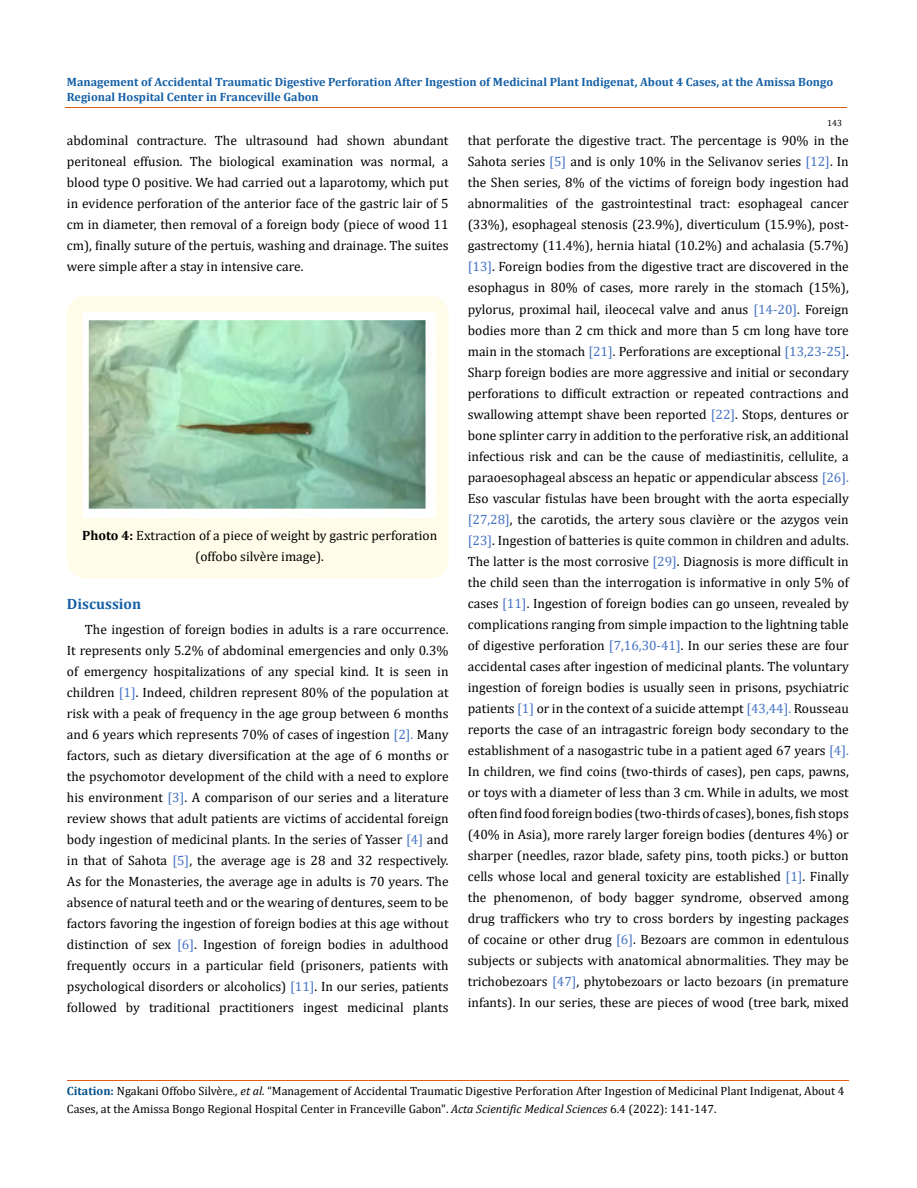
<style>
.page{position:relative;width:917px;height:1188px;background:#fff}
.page>*{position:absolute;margin:0;border:0;box-sizing:border-box;transform-origin:0 0}
.t1{font:700 15px "Cambria";color:#1560a6}
.t2{font:13.5px/21px "Cambria";color:#000;text-align:justify}
.t3{font:12px/18px "Cambria";color:#000}
.t4{font:700 12px/15px "Cambria";color:#1560a6}
.t5{font:9px "Cambria";color:#000}
.s1{font-weight:700}
.s2{color:#4472c4}
.s3{font-weight:700;color:#035089}
.s4{font-style:italic}
</style>
<div class="page">
<div style="left:67px;top:296px;width:381px;height:282px;background:#fffde9;border-radius:18px"></div>
<img style="left:83px;top:312px;width:353px;height:206px">
<hr style="left:65px;top:108px;width:782px;height:1px;background:#e05d1a">
<hr style="left:67px;top:1080px;width:781px;height:1px;background:#e05d1a">
<p class="t4" style="left:67px;top:74px;width:767px">Management of Accidental Traumatic Digestive Perforation After Ingestion of Medicinal Plant Indigenat, About 4 Cases, at the Amissa Bongo<br>Regional Hospital Center in Franceville Gabon</p>
<p class="t2" style="left:67px;top:130px;width:383px">abdominal contracture. The ultrasound had shown abundant peritoneal effusion. The biological examination was normal, a blood type O positive. We had carried out a laparotomy, which put in evidence perforation of the anterior face of the gastric lair of 5 cm in diameter, then removal of a foreign body (piece of wood 11 cm), finally suture of the pertuis, washing and drainage. The suites were simple after a stay in intensive care.</p>
<p class="t2" style="left:82px;top:525px;width:356px;text-align:center"><span class="s1">Photo 4:</span> Extraction of a piece of weight by gastric perforation (offobo silvère image).</p>
<p class="t1" style="left:67px;top:593px;width:76px">Discussion</p>
<p class="t2" style="left:67px;top:619px;width:383px;text-indent:18px">The ingestion of foreign bodies in adults is a rare occurrence.<br>It represents only 5.2% of abdominal emergencies and only 0.3% of emergency hospitalizations of any special kind. It is seen in children <span class="s2">[1]</span>. Indeed, children represent 80% of the population at risk with a peak of frequency in the age group between 6 months and 6 years which represents 70% of cases of ingestion <span class="s2">[2].</span> Many factors, such as dietary diversification at the age of 6 months or the psychomotor development of the child with a need to explore his environment <span class="s2">[3]</span>. A comparison of our series and a literature review shows that adult patients are victims of accidental foreign body ingestion of medicinal plants. In the series of Yasser <span class="s2">[4]</span> and in that of Sahota <span class="s2">[5]</span>, the average age is 28 and 32 respectively.<br>As for the Monasteries, the average age in adults is 70 years. The absence of natural teeth and or the wearing of dentures, seem to be factors favoring the ingestion of foreign bodies at this age without distinction of sex <span class="s2">[6]</span>. Ingestion of foreign bodies in adulthood frequently occurs in a particular field (prisoners, patients with psychological disorders or alcoholics) <span class="s2">[11]</span>. In our series, patients followed by traditional practitioners ingest medicinal plants</p>
<p class="t5" style="left:827px;top:118px;width:16px">143</p>
<p class="t2" style="left:468px;top:130px;width:382px">that perforate the digestive tract. The percentage is 90% in the Sahota series <span class="s2">[5]</span> and is only 10% in the Selivanov series <span class="s2">[12]</span>. In the Shen series, 8% of the victims of foreign body ingestion had abnormalities of the gastrointestinal tract: esophageal cancer (33%), esophageal stenosis (23.9%), diverticulum (15.9%), post&shy;gastrectomy (11.4%), hernia hiatal (10.2%) and achalasia (5.7%) <span class="s2">[13]</span>. Foreign bodies from the digestive tract are discovered in the esophagus in 80% of cases, more rarely in the stomach (15%), pylorus, proximal hail, ileocecal valve and anus <span class="s2">[14-20]</span>. Foreign bodies more than 2 cm thick and more than 5 cm long have tore main in the stomach <span class="s2">[21]</span>. Perforations are exceptional <span class="s2">[13,23-25]</span>.<br>Sharp foreign bodies are more aggressive and initial or secondary perforations to difficult extraction or repeated contractions and swallowing attempt shave been reported <span class="s2">[22]</span>. Stops, dentures or bone splinter carry in addition to the perforative risk, an additional infectious risk and can be the cause of mediastinitis, cellulite, a paraoesophageal abscess an hepatic or appendicular abscess <span class="s2">[26].<br></span>Eso vascular fistulas have been brought with the aorta especially <span class="s2">[27,28]</span>, the carotids, the artery sous clavière or the azygos vein <span class="s2">[23]</span>. Ingestion of batteries is quite common in children and adults.<br>The latter is the most corrosive <span class="s2">[29]</span>. Diagnosis is more difficult in the child seen than the interrogation is informative in only 5% of cases <span class="s2">[11]</span>. Ingestion of foreign bodies can go unseen, revealed by complications ranging from simple impaction to the lightning table of digestive perforation <span class="s2">[7,16,30-41]</span>. In our series these are four accidental cases after ingestion of medicinal plants. The voluntary ingestion of foreign bodies is usually seen in prisons, psychiatric patients <span class="s2">[1]</span> or in the context of a suicide attempt <span class="s2">[43,44].</span> Rousseau reports the case of an intragastric foreign body secondary to the establishment of a nasogastric tube in a patient aged 67 years <span class="s2">[4].<br></span>In children, we find coins (two-thirds of cases), pen caps, pawns, or toys with a diameter of less than 3 cm. While in adults, we most often find food foreign bodies (two-thirds of cases), bones, fish stops (40% in Asia), more rarely larger foreign bodies (dentures 4%) or sharper (needles, razor blade, safety pins, tooth picks.) or button cells whose local and general toxicity are established <span class="s2">[1]</span>. Finally the phenomenon, of body bagger syndrome, observed among drug traffickers who try to cross borders by ingesting packages of cocaine or other drug <span class="s2">[6]</span>. Bezoars are common in edentulous subjects or subjects with anatomical abnormalities. They may be trichobezoars <span class="s2">[47]</span>, phytobezoars or lacto bezoars (in premature infants). In our series, these are pieces of wood (tree bark, mixed</p>
<p class="t3" style="left:67px;top:1082px;width:779px"><span class="s3">Citation:</span> Ngakani Offobo Silvère<span class="s4">., et al.</span> “Management of Accidental Traumatic Digestive Perforation After Ingestion of Medicinal Plant Indigenat, About 4<br>Cases, at the Amissa Bongo Regional Hospital Center in Franceville Gabon". <span class="s4">Acta Scientific Medical Sciences</span> 6.4 (2022): 141-147.</p>
</div>
